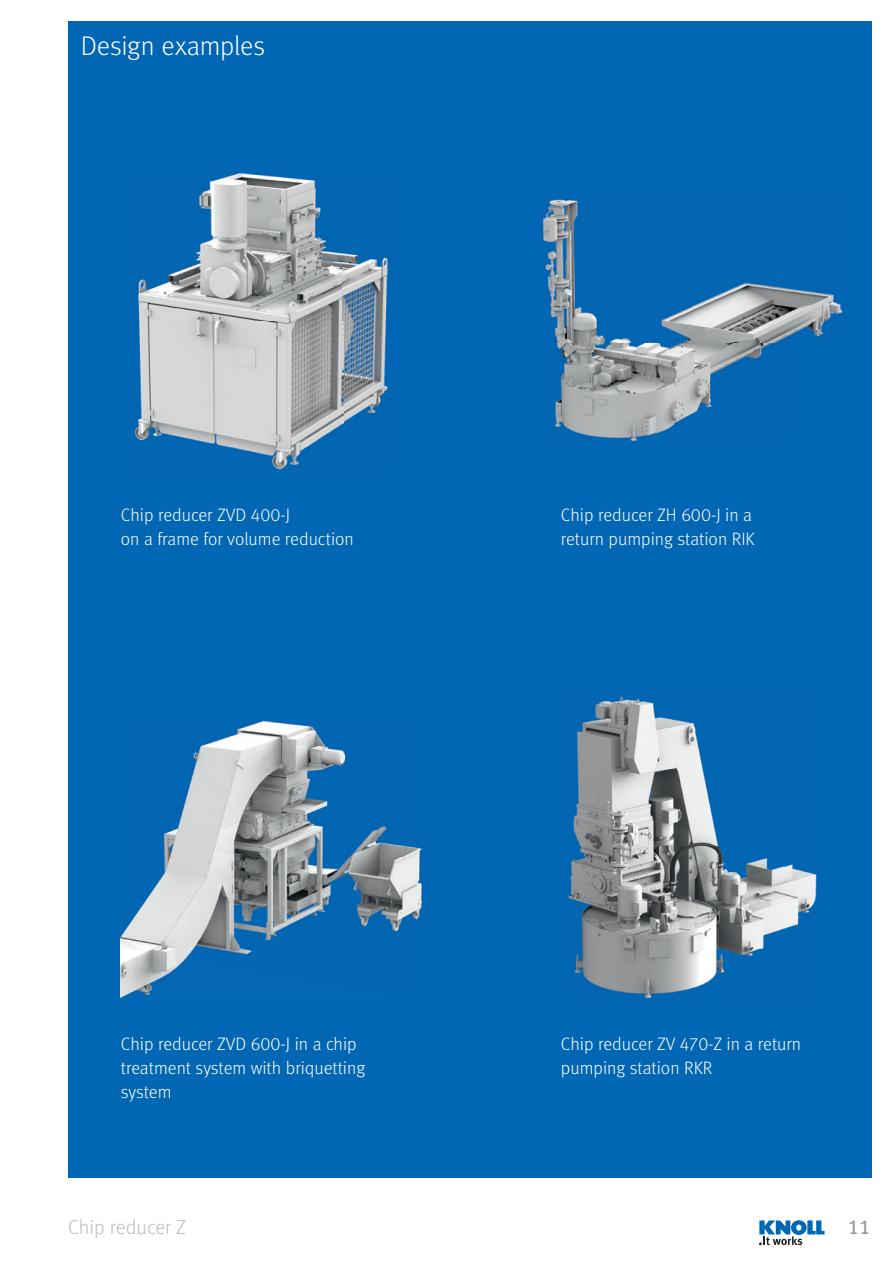
<style>
.page{position:relative;width:893px;height:1263px;background:#fff}
.page>*{position:absolute;margin:0;border:0;box-sizing:border-box;transform-origin:0 0}
.t1{font:27px "Meta Light LF";letter-spacing:-.01em;color:#fff}
.t2{font:20.25px "Meta Light LF";color:#bcbdc0}
.t3{font:20.25px "Meta Book LF";color:#939598}
.t4{font:18px/24px "Meta Light LF";color:#fff}
</style>
<div class="page">
<svg style="left:759px;top:1220px;width:65px;height:25px"></svg>
<div style="left:68px;top:21px;width:804px;height:1157px;background:#0166b3"></div>
<img style="left:120px;top:720px;width:302px;height:279px">
<img style="left:542px;top:199px;width:301px;height:242px">
<img style="left:134px;top:172px;width:254px;height:298px">
<img style="left:568px;top:696px;width:249px;height:303px">
<h1 class="t1" style="left:81px;top:31px;width:186px">Design examples</h1>
<p class="t4" style="left:121px;top:503px;width:235px">Chip reducer ZVD 400-J<br>on a frame for volume reduction</p>
<p class="t4" style="left:561px;top:503px;width:195px">Chip reducer ZH 600-J in a return pumping station RIK</p>
<p class="t4" style="left:121px;top:1031px;width:246px">Chip reducer ZVD 600-J in a chip treatment system with briquetting system</p>
<p class="t4" style="left:561px;top:1031px;width:242px">Chip reducer ZV 470-Z in a return pumping station RKR</p>
<p class="t2" style="left:68px;top:1215px;width:120px">Chip reducer Z</p>
<p class="t3" style="left:848px;top:1215px;width:24px">11</p>
</div>
